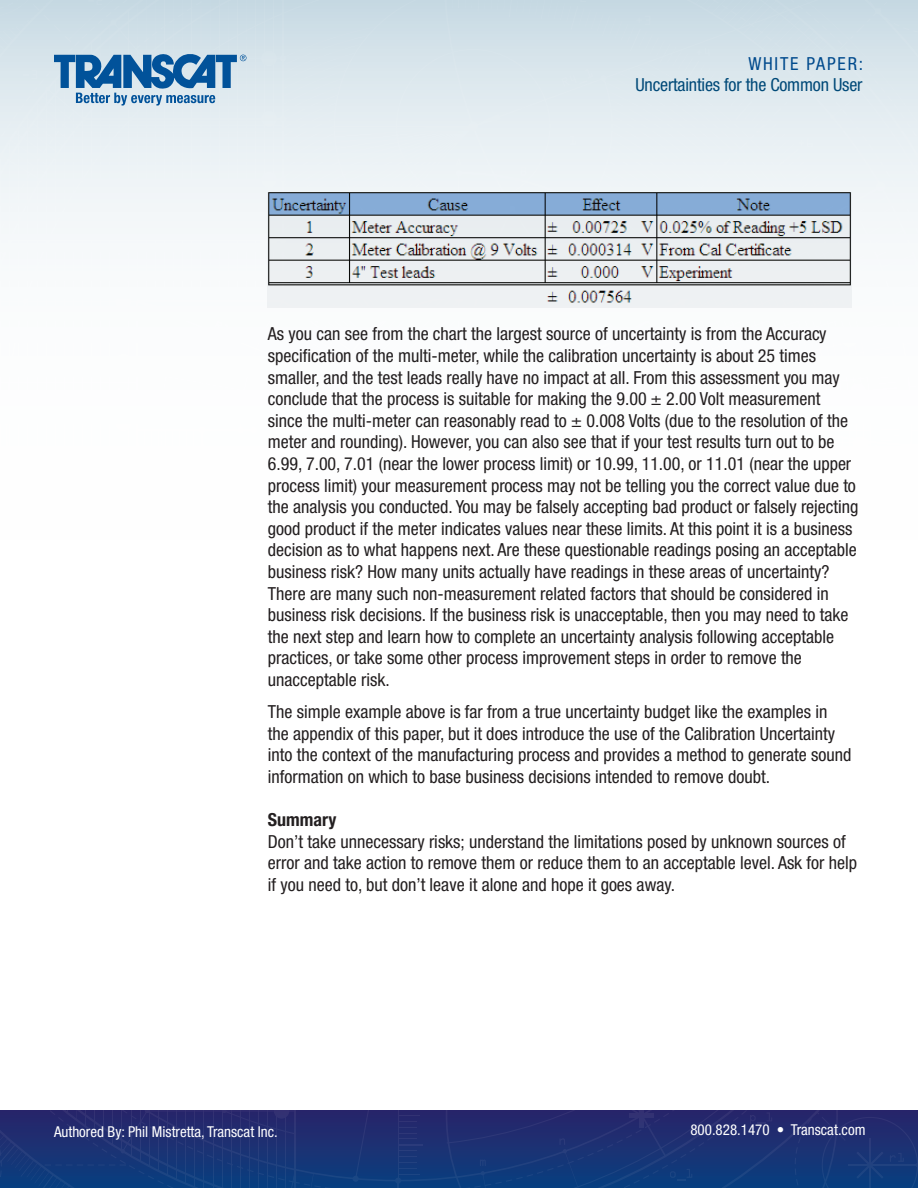
<style>
.page{position:relative;width:918px;height:1188px;background:#fff}
.page>*{position:absolute;margin:0;border:0;box-sizing:border-box;transform-origin:0 0}
.t1{font:condensed 18px/21.6px "Helvetica Neue";color:#231f20}
.t2{font:condensed 18px "Helvetica Neue";letter-spacing:-.01em;color:#004978}
.t3{font:condensed 18px "Helvetica Neue";letter-spacing:.1em;color:#004a8d}
.t4{font:700 condensed 18px "Helvetica Neue";color:#231f20}
.t5{font:condensed 15px "Helvetica Neue";color:#fff}
</style>
<div class="page">
<svg style="left:0;top:0;width:918px;height:308px"></svg>
<svg style="left:0;top:1110px;width:918px;height:78px;background:#1a3274"></svg>
<img style="left:268px;top:192px;width:583px;height:116px">
<p class="t3" style="left:748px;top:53px;width:116px">WHITE PAPER:</p>
<p class="t2" style="left:635px;top:75px;width:229px">Uncertainties for the Common User</p>
<p class="t1" style="left:268px;top:323px;width:592px">As you can see from the chart the largest source of uncertainty is from the Accuracy specification of the multi-meter, while the calibration uncertainty is about 25 times smaller, and the test leads really have no impact at all. From this assessment you may conclude that the process is suitable for making the 9.00 ± 2.00 Volt measurement since the multi-meter can reasonably read to ± 0.008 Volts (due to the resolution of the meter and rounding). However, you can also see that if your test results turn out to be 6.99, 7.00, 7.01 (near the lower process limit) or 10.99, 11.00, or 11.01 (near the upper process limit) your measurement process may not be telling you the correct value due to the analysis you conducted. You may be falsely accepting bad product or falsely rejecting good product if the meter indicates values near these limits. At this point it is a business decision as to what happens next. Are these questionable readings posing an acceptable business risk? How many units actually have readings in these areas of uncertainty?<br>There are many such non-measurement related factors that should be considered in business risk decisions. If the business risk is unacceptable, then you may need to take the next step and learn how to complete an uncertainty analysis following acceptable practices, or take some other process improvement steps in order to remove the unacceptable risk.</p>
<p class="t1" style="left:268px;top:701px;width:585px">The simple example above is far from a true uncertainty budget like the examples in the appendix of this paper, but it does introduce the use of the Calibration Uncertainty into the context of the manufacturing process and provides a method to generate sound information on which to base business decisions intended to remove doubt.</p>
<p class="t4" style="left:268px;top:809px;width:70px">Summary</p>
<p class="t1" style="left:268px;top:830px;width:591px">Don’t take unnecessary risks; understand the limitations posed by unknown sources of error and take action to remove them or reduce them to an acceptable level. Ask for help if you need to, but don’t leave it alone and hope it goes away.</p>
<p class="t5" style="left:54px;top:1123px;width:225px">Authored By: Phil Mistretta, Transcat Inc.</p>
<p class="t5" style="left:690px;top:1121px;width:177px">800.828.1470 • Transcat.com</p>
</div>
